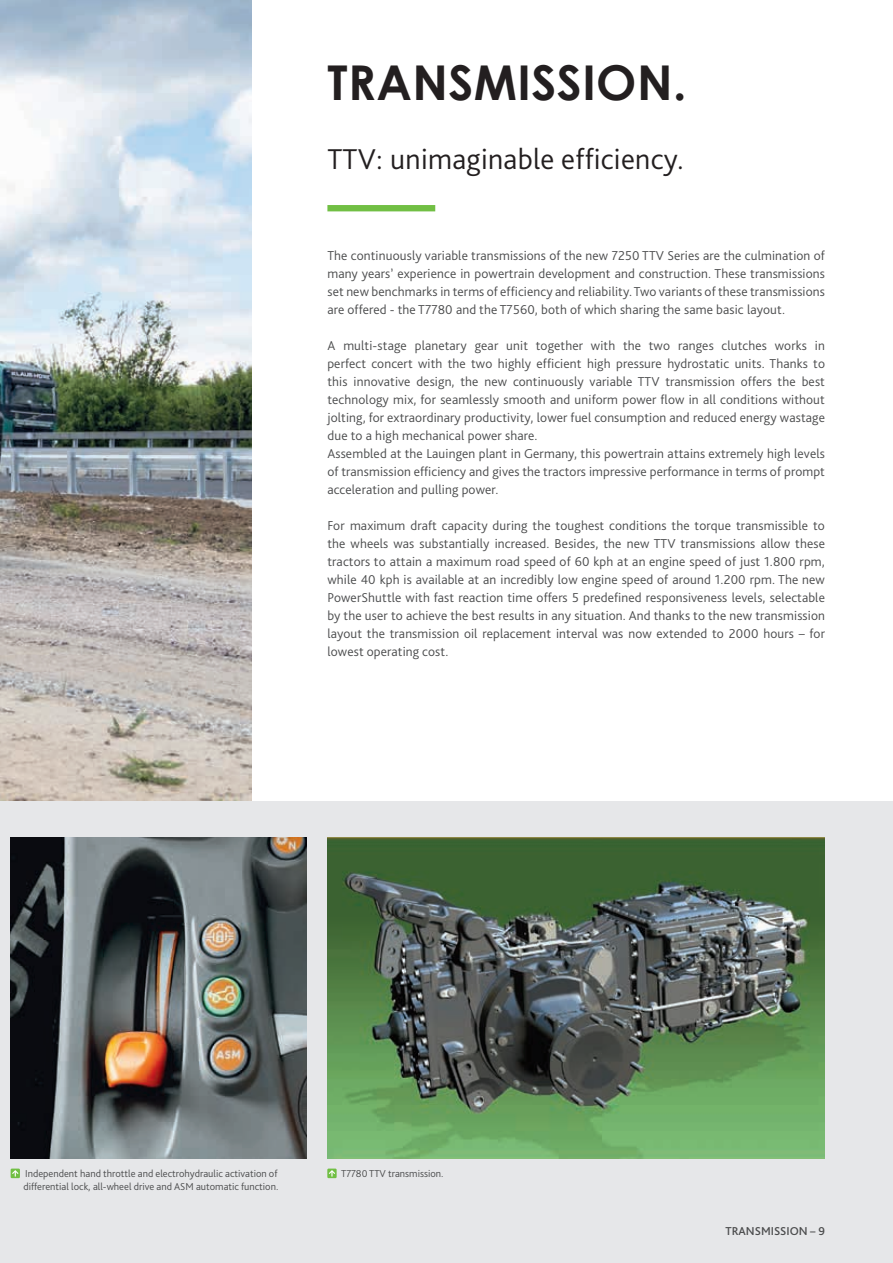
<style>
.page{position:relative;width:893px;height:1263px;background:#fff}
.page>*{position:absolute;margin:0;border:0;box-sizing:border-box;transform-origin:0 0}
.t1{font:700 48px "Century Gothic";letter-spacing:.01em;color:#231f20}
.t2{font:300 30px "Bliss Pro";letter-spacing:.01em;color:#231f20}
.t3{font:300 13.5px/18px "Bliss Pro";letter-spacing:.01em;color:#4b4c4d;text-align:justify}
.t4{font:500 12px "Bliss Pro";color:#4b4c4d}
.t5{font:300 10.5px "Bliss Pro";color:#4b4c4d}
</style>
<div class="page">
<img style="left:0;top:0;width:252px;height:802px">
<div style="left:0;top:802px;width:893px;height:461px;background:#e6e7e9"></div>
<img style="left:11px;top:838px;width:295px;height:321px">
<img style="left:327px;top:838px;width:498px;height:321px">
<div style="left:327px;top:205px;width:108px;height:6px;background:#71bf44"></div>
<div style="left:327px;top:1168px;width:10px;height:10px;background:#71bf44"></div>
<svg style="left:329px;top:1170px;width:6px;height:6px"></svg>
<svg style="left:11px;top:1168px;width:9px;height:10px"></svg>
<svg style="left:12px;top:1170px;width:6px;height:6px"></svg>
<h1 class="t1" style="left:327px;top:46px;width:361px">TRANSMISSION.</h1>
<h2 class="t2" style="left:327px;top:140px;width:358px">TTV: unimaginable efficiency.</h2>
<p class="t3" style="left:327px;top:247px;width:499px">The continuously variable transmissions of the new 7250 TTV Series are the culmination of many years’ experience in powertrain development and construction. These transmissions set new benchmarks in terms of efficiency and reliability. Two variants of these transmissions are offered - the T7780 and the T7560, both of which sharing the same basic layout.</p>
<p class="t3" style="left:327px;top:337px;width:499px;text-align:left">A multi-stage planetary gear unit together with the two ranges clutches works in perfect concert with the two highly efficient high pressure hydrostatic units. Thanks to this innovative design, the new continuously variable TTV transmission offers the best technology mix, for seamlessly smooth and uniform power flow in all conditions without jolting, for extraordinary productivity, lower fuel consumption and reduced energy wastage due to a high mechanical power share.<br>Assembled at the Lauingen plant in Germany, this powertrain attains extremely high levels of transmission efficiency and gives the tractors impressive performance in terms of prompt acceleration and pulling power.</p>
<p class="t3" style="left:327px;top:516px;width:499px">For maximum draft capacity during the toughest conditions the torque transmissible to the wheels was substantially increased. Besides, the new TTV transmissions allow these tractors to attain a maximum road speed of 60 kph at an engine speed of just 1.800 rpm, while 40 kph is available at an incredibly low engine speed of around 1.200 rpm. The new PowerShuttle with fast reaction time offers 5 predefined responsiveness levels, selectable by the user to achieve the best results in any situation. And thanks to the new transmission layout the transmission oil replacement interval was now extended to 2000 hours – for lowest operating cost.</p>
<p class="t5" style="left:25px;top:1167px;width:254px">Independent hand throttle and electrohydraulic activation of</p>
<p class="t5" style="left:341px;top:1167px;width:104px">T7780 TTV transmission.</p>
<p class="t5" style="left:23px;top:1179px;width:256px">differential lock, all-wheel drive and ASM automatic function.</p>
<p class="t4" style="left:725px;top:1223px;width:101px">TRANSMISSION – 9</p>
</div>
